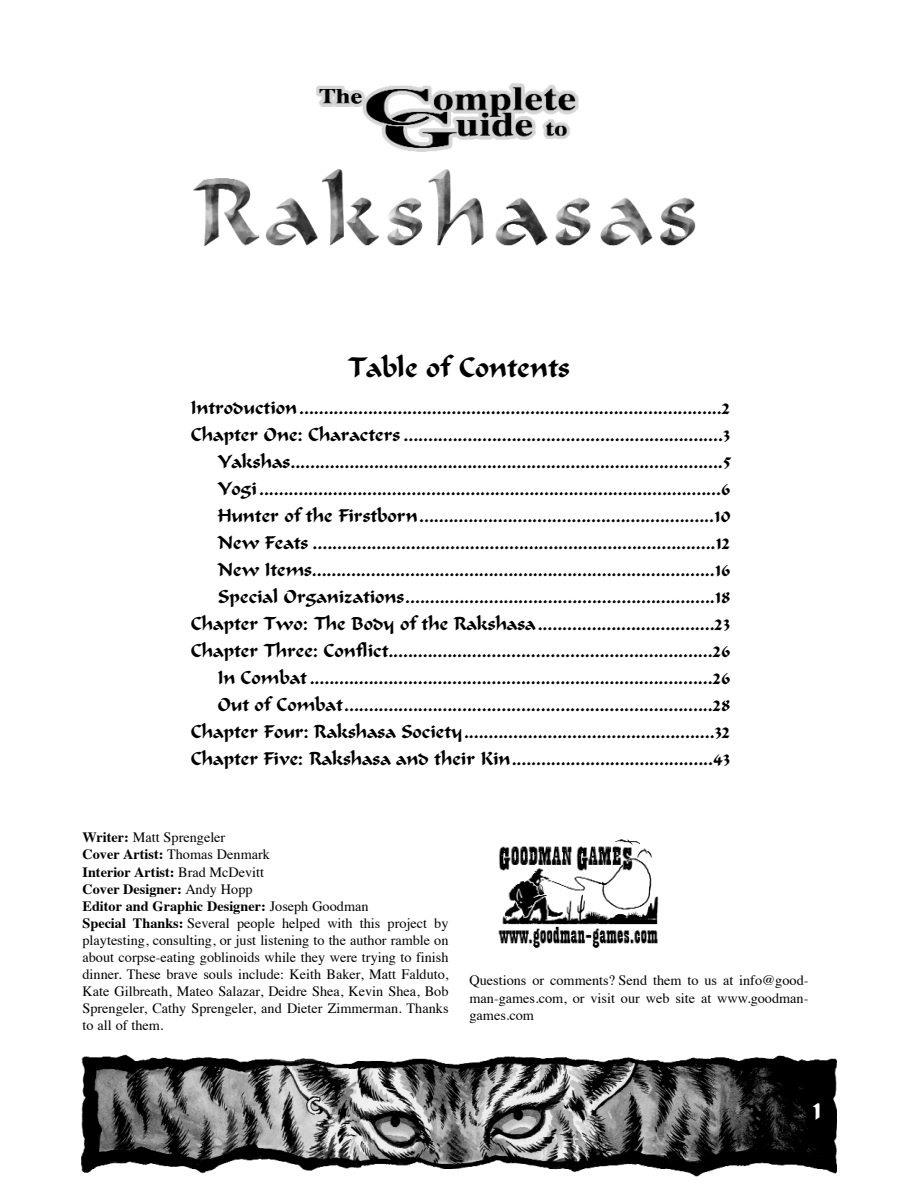
<style>
.page{position:relative;width:918px;height:1188px;background:#fff}
.page>*{position:absolute;margin:0;border:0;box-sizing:border-box;transform-origin:0 0}
.t1{font:27px "Gauranga";color:#000}
.t2{font:27px "Gauranga";color:#fff}
.t3{font:18px/27px "Gauranga";color:#000;text-align:right}
.t4{font:14.25px/17.1px "Times";color:#000}
.s1{font-weight:700}
</style>
<div class="page">
<img style="left:81px;top:1054px;width:756px;height:122px">
<img style="left:193px;top:83px;width:503px;height:163px">
<img style="left:498px;top:839px;width:161px;height:109px">
<h1 class="t1" style="left:348px;top:352px;width:224px">Table of Contents</h1>
<p class="t3" style="left:190px;top:394px;width:542px">Introduction......................................................................................2<br>Chapter One: Characters .................................................................3<br>Yakshas........................................................................................5<br>Yogi ..............................................................................................6<br>Hunter of the Firstborn............................................................10<br>New Feats ..................................................................................12<br>New Items..................................................................................16<br>Special Organizations...............................................................18<br>Chapter Two: The Body of the Rakshasa ....................................23<br>Chapter Three: Conflict..................................................................26<br>In Combat ..................................................................................26<br>Out of Combat...........................................................................28<br>Chapter Four: Rakshasa Society...................................................32<br>Chapter Five: Rakshasa and their Kin.........................................43</p>
<p class="t4" style="left:82px;top:830px;width:368px"><span class="s1">Writer:</span> Matt Sprengeler<br><span class="s1">Cover Artist:</span> Thomas Denmark<br><span class="s1">Interior Artist:</span> Brad McDevitt<br><span class="s1">Cover Designer:</span> Andy Hopp<br><span class="s1">Editor and Graphic Designer:</span> Joseph Goodman<br><span class="s1">Special Thanks:</span> Several people helped with this project by playtesting, consulting, or just listening to the author ramble on about corpse-eating goblinoids while they were trying to finish dinner. These brave souls include: Keith Baker, Matt Falduto, Kate Gilbreath, Mateo Salazar, Deidre Shea, Kevin Shea, Bob Sprengeler, Cathy Sprengeler, and Dieter Zimmerman. Thanks to all of them.</p>
<p class="t4" style="left:470px;top:973px;width:341px;text-align:justify">Questions or comments? Send them to us at info@good&shy;man-games.com, or visit our web site at www.goodman&shy;games.com</p>
<h1 class="t2" style="left:813px;top:1093px;width:11px">1</h1>
</div>
